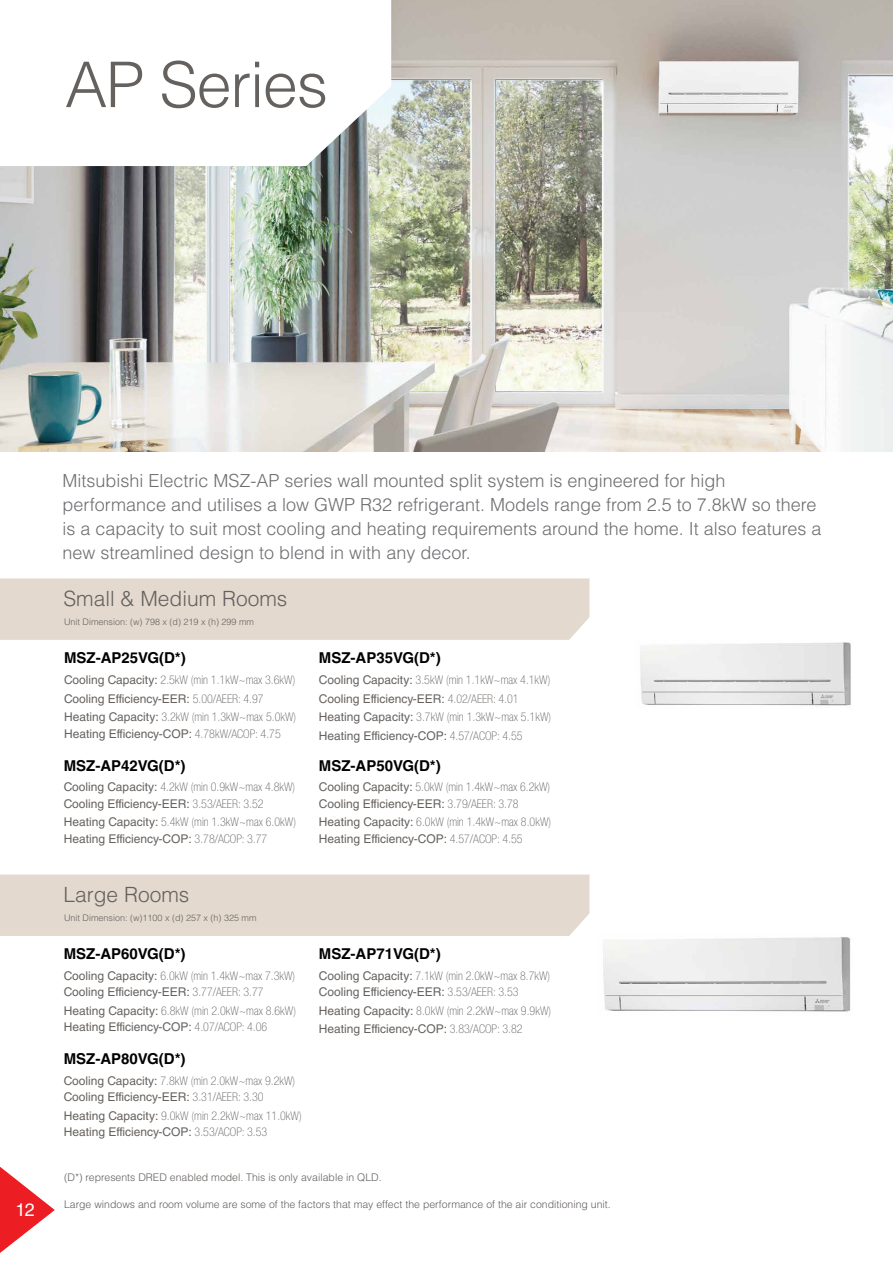
<style>
.page{position:relative;width:893px;height:1263px;background:#fff}
.page>*{position:absolute;margin:0;border:0;box-sizing:border-box;transform-origin:0 0}
.t1{font:300 63px "Helvetica LT Std";letter-spacing:-.02em;color:#65615e}
.t2{font:300 21px "Helvetica LT Std";color:#65615e}
.t3{font:300 18px/24px "Helvetica LT Std";color:#6d6e71}
.t4{font:18px "Helvetica LT Std";color:#fff}
.t5{font:700 15px "Helvetica LT Std";color:#000}
.t6{font:100 condensed 12px "Helvetica Neue LT Std";color:#65615e}
.t7{font:12px "Helvetica LT Std";color:#65615e}
.t8{font:300 10.5px "Helvetica LT Std";color:#65615e}
.t9{font:300 9px "Helvetica LT Std";color:#65615e}
.s1{font-family:"Helvetica LT Std";font-weight:400;font-stretch:normal}
.s2{font-family:"Helvetica Neue LT Std";font-weight:100;font-stretch:condensed}
</style>
<div class="page">
<img style="left:0;top:0;width:893px;height:452px">
<svg style="left:0;top:0;width:391px;height:166px"></svg>
<div style="left:0;top:874px;width:589px;height:62px;background:#e3d9cf"></div>
<div style="left:0;top:578px;width:589px;height:62px;background:#e3d9cf"></div>
<img style="left:640px;top:642px;width:211px;height:64px">
<img style="left:603px;top:937px;width:248px;height:75px">
<svg style="left:0;top:1166px;width:55px;height:87px"></svg>
<h1 class="t1" style="left:65px;top:45px;width:264px">AP Series</h1>
<h3 class="t4" style="left:15px;top:1199px;width:21px">12</h3>
<p class="t3" style="left:63px;top:468px;width:761px">Mitsubishi Electric MSZ-AP series wall mounted split system is engineered for high performance and utilises a low GWP R32 refrigerant. Models range from 2.5 to 7.8kW so there is a capacity to suit most cooling and heating requirements around the home. It also features a new streamlined design to blend in with any decor.</p>
<h2 class="t2" style="left:63px;top:585px;width:226px">Small &amp; Medium Rooms</h2>
<p class="t9" style="left:64px;top:616px;width:192px">Unit Dimension: (w) 798 x (d) 219 x (h) 299 mm</p>
<p class="t5" style="left:64px;top:649px;width:123px">MSZ-AP25VG(D*)</p>
<p class="t6" style="left:64px;top:673px;width:233px"><span class="s1">Cooling Capacity:</span> 2.5kW (min 1.1kW~max 3.6kW)</p>
<p class="t7" style="left:64px;top:692px;width:201px">Cooling Efficiency-EER: <span class="s2">5.00/AEER: 4.97</span></p>
<p class="t6" style="left:64px;top:710px;width:234px"><span class="s1">Heating Capacity:</span> 3.2kW (min 1.3kW~max 5.0kW)</p>
<p class="t7" style="left:64px;top:727px;width:218px">Heating Efficiency-COP: <span class="s2">4.78kW/ACOP: 4.75</span></p>
<p class="t5" style="left:64px;top:756px;width:123px">MSZ-AP42VG(D*)</p>
<p class="t6" style="left:64px;top:780px;width:233px"><span class="s1">Cooling Capacity:</span> 4.2kW (min 0.9kW~max 4.8kW)</p>
<p class="t7" style="left:64px;top:797px;width:201px">Cooling Efficiency-EER: <span class="s2">3.53/AEER: 3.52</span></p>
<p class="t6" style="left:64px;top:815px;width:234px"><span class="s1">Heating Capacity:</span> 5.4kW (min 1.3kW~max 6.0kW)</p>
<p class="t7" style="left:64px;top:832px;width:205px">Heating Efficiency-COP: <span class="s2">3.78/ACOP: 3.77</span></p>
<h2 class="t2" style="left:63px;top:881px;width:128px">Large Rooms</h2>
<p class="t9" style="left:64px;top:912px;width:194px">Unit Dimension: (w)1100 x (d) 257 x (h) 325 mm</p>
<p class="t5" style="left:64px;top:944px;width:123px">MSZ-AP60VG(D*)</p>
<p class="t6" style="left:64px;top:969px;width:233px"><span class="s1">Cooling Capacity:</span> 6.0kW (min 1.4kW~max 7.3kW)</p>
<p class="t7" style="left:64px;top:985px;width:201px">Cooling Efficiency-EER: <span class="s2">3.77/AEER: 3.77</span></p>
<p class="t6" style="left:64px;top:1004px;width:234px"><span class="s1">Heating Capacity:</span> 6.8kW (min 2.0kW~max 8.6kW)</p>
<p class="t7" style="left:64px;top:1020px;width:205px">Heating Efficiency-COP: <span class="s2">4.07/ACOP: 4.06</span></p>
<p class="t5" style="left:64px;top:1049px;width:123px">MSZ-AP80VG(D*)</p>
<p class="t6" style="left:64px;top:1074px;width:233px"><span class="s1">Cooling Capacity:</span> 7.8kW (min 2.0kW~max 9.2kW)</p>
<p class="t7" style="left:64px;top:1090px;width:201px">Cooling Efficiency-EER: <span class="s2">3.31/AEER: 3.30</span></p>
<p class="t6" style="left:64px;top:1109px;width:239px"><span class="s1">Heating Capacity:</span> 9.0kW (min 2.2kW~max 11.0kW)</p>
<p class="t7" style="left:64px;top:1125px;width:205px">Heating Efficiency-COP: <span class="s2">3.53/ACOP: 3.53</span></p>
<p class="t5" style="left:319px;top:649px;width:123px">MSZ-AP35VG(D*)</p>
<p class="t6" style="left:319px;top:673px;width:233px"><span class="s1">Cooling Capacity:</span> 3.5kW (min 1.1kW~max 4.1kW)</p>
<p class="t7" style="left:319px;top:692px;width:201px">Cooling Efficiency-EER: <span class="s2">4.02/AEER: 4.01</span></p>
<p class="t6" style="left:319px;top:710px;width:234px"><span class="s1">Heating Capacity:</span> 3.7kW (min 1.3kW~max 5.1kW)</p>
<p class="t7" style="left:319px;top:729px;width:205px">Heating Efficiency-COP: <span class="s2">4.57/ACOP: 4.55</span></p>
<p class="t5" style="left:319px;top:756px;width:123px">MSZ-AP50VG(D*)</p>
<p class="t6" style="left:319px;top:780px;width:233px"><span class="s1">Cooling Capacity:</span> 5.0kW (min 1.4kW~max 6.2kW)</p>
<p class="t7" style="left:319px;top:797px;width:201px">Cooling Efficiency-EER: <span class="s2">3.79/AEER: 3.78</span></p>
<p class="t6" style="left:319px;top:815px;width:234px"><span class="s1">Heating Capacity:</span> 6.0kW (min 1.4kW~max 8.0kW)</p>
<p class="t7" style="left:319px;top:832px;width:205px">Heating Efficiency-COP: <span class="s2">4.57/ACOP: 4.55</span></p>
<p class="t5" style="left:319px;top:944px;width:123px">MSZ-AP71VG(D*)</p>
<p class="t6" style="left:319px;top:969px;width:233px"><span class="s1">Cooling Capacity:</span> 7.1kW (min 2.0kW~max 8.7kW)</p>
<p class="t7" style="left:319px;top:985px;width:201px">Cooling Efficiency-EER: <span class="s2">3.53/AEER: 3.53</span></p>
<p class="t6" style="left:319px;top:1004px;width:234px"><span class="s1">Heating Capacity:</span> 8.0kW (min 2.2kW~max 9.9kW)</p>
<p class="t7" style="left:319px;top:1022px;width:205px">Heating Efficiency-COP: <span class="s2">3.83/ACOP: 3.82</span></p>
<p class="t8" style="left:64px;top:1170px;width:319px">(D*) represents DRED enabled model. This is only available in QLD.</p>
<p class="t8" style="left:64px;top:1197px;width:548px">Large windows and room volume are some of the factors that may effect the performance of the air conditioning unit.</p>
</div>
